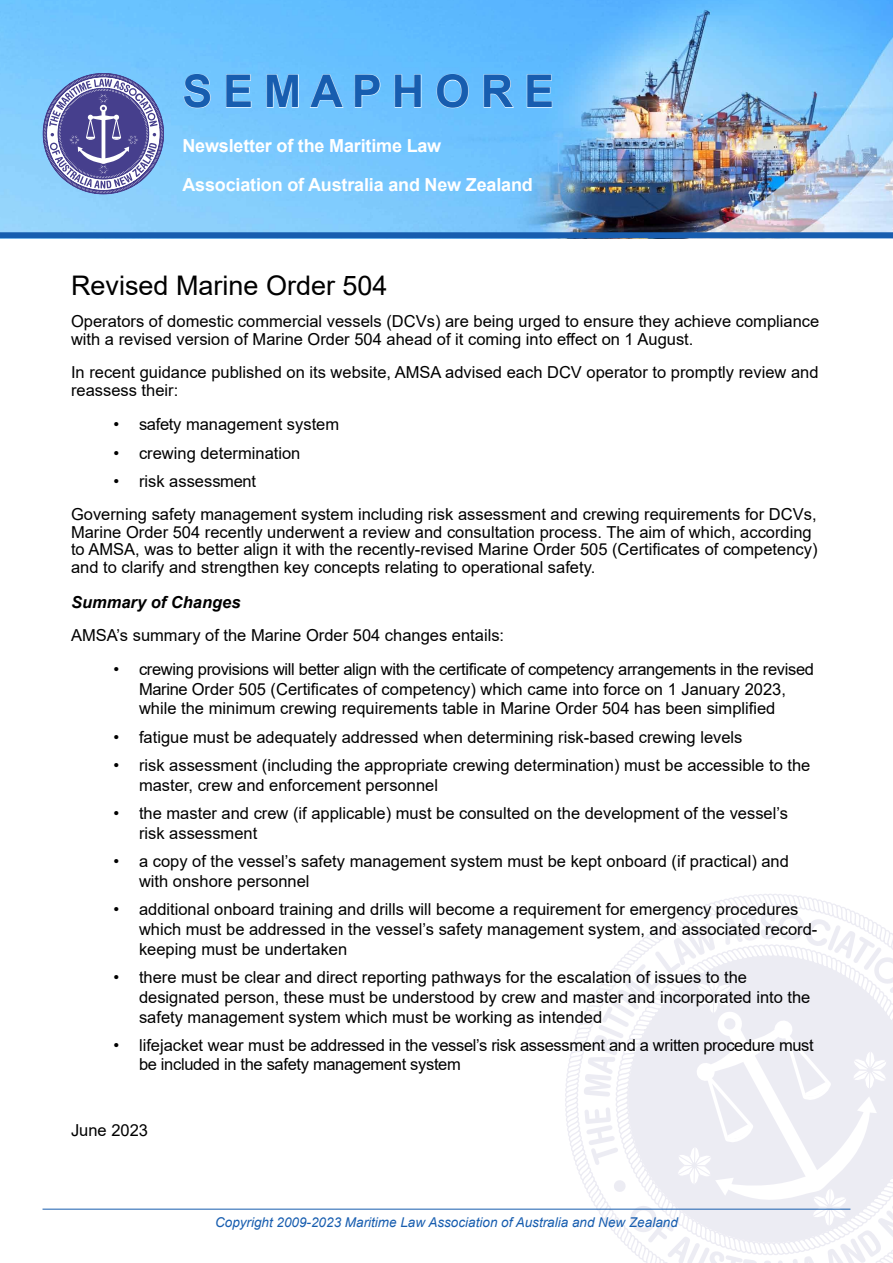
<style>
.page{position:relative;width:893px;height:1263px;background:#fff}
.page>*{position:absolute;margin:0;border:0;box-sizing:border-box;transform-origin:0 0}
.t1{font:700 45px "Arial";color:#175daf}
.t2{font:27px "Arial";color:#000}
.t3{font:700 18px/39px "Arial";letter-spacing:-.01em;color:#fff}
.t4{font:16.5px/19.8px "Arial";color:#000}
.t5{font:16.5px/19.2px "Arial";letter-spacing:-.02em;color:#000}
.t6{font:italic 700 16.5px "Arial";color:#000}
.t7{font:italic 13.5px "Arial";color:#175daf}
</style>
<div class="page">
<svg style="left:564px;top:1015px;width:20px;height:194px"></svg>
<svg style="left:697px;top:894px;width:148px;height:14px"></svg>
<svg style="left:584px;top:912px;width:309px;height:351px"></svg>
<hr style="left:43px;top:1209px;width:807px;height:1px;background:#175daf">
<img style="left:0;top:0;width:893px;height:232px">
<svg style="left:43px;top:73px;width:121px;height:121px;background:#7b87bd"></svg>
<div style="left:0;top:232px;width:893px;height:6px;background:#175daf"></div>
<svg style="left:183px;top:74px;width:28px;height:34px"></svg>
<svg style="left:226px;top:74px;width:26px;height:34px"></svg>
<svg style="left:266px;top:74px;width:33px;height:34px"></svg>
<svg style="left:309px;top:74px;width:35px;height:34px"></svg>
<svg style="left:354px;top:74px;width:27px;height:34px"></svg>
<svg style="left:394px;top:74px;width:28px;height:34px"></svg>
<svg style="left:436px;top:74px;width:33px;height:34px"></svg>
<svg style="left:483px;top:74px;width:31px;height:34px"></svg>
<svg style="left:526px;top:74px;width:26px;height:34px"></svg>
<h1 class="t1" style="left:182px;top:60px;width:373px">S E M A P H O R E</h1>
<p class="t3" style="left:182px;top:126px;width:352px">Newsletter of the Maritime Law<br>Association of Australia and New Zealand</p>
<h2 class="t2" style="left:71px;top:266px;width:318px">Revised Marine Order 504</h2>
<p class="t4" style="left:71px;top:312px;width:750px;line-height:17.9px">Operators of domestic commercial vessels (DCVs) are being urged to ensure they achieve compliance with a revised version of Marine Order 504 ahead of it coming into effect on 1 August.</p>
<p class="t4" style="left:71px;top:363px;width:749px;line-height:17.9px">In recent guidance published on its website, AMSA advised each DCV operator to promptly review and reassess their:</p>
<p class="t4" style="left:114px;top:415px;width:227px">• safety management system</p>
<p class="t4" style="left:114px;top:443px;width:188px">• crewing determination</p>
<p class="t4" style="left:71px;top:465px;width:747px;line-height:32.7px;text-indent:43px">• risk assessment<br>Governing safety management system including risk assessment and crewing requirements for DCVs,</p>
<p class="t4" style="left:71px;top:523px;width:748px;line-height:17.9px">Marine Order 504 recently underwent a review and consultation process. The aim of which, according to AMSA, was to better align it with the recently-revised Marine Order 505 (Certificates of competency) and to clarify and strengthen key concepts relating to operational safety.</p>
<p class="t6" style="left:71px;top:591px;width:171px">Summary of Changes</p>
<p class="t4" style="left:71px;top:625px;width:435px">AMSA’s summary of the Marine Order 504 changes entails:</p>
<p class="t4" style="left:139px;top:659px;width:676px;text-indent:-26px">• crewing provisions will better align with the certificate of competency arrangements in the revised<br>Marine Order 505 (Certificates of competency) which came into force on 1 January 2023, while the minimum crewing requirements table in Marine Order 504 has been simplified</p>
<p class="t4" style="left:114px;top:727px;width:630px">• fatigue must be adequately addressed when determining risk-based crewing levels</p>
<p class="t4" style="left:139px;top:755px;width:673px;text-indent:-26px">• risk assessment (including the appropriate crewing determination) must be accessible to the master, crew and enforcement personnel</p>
<p class="t4" style="left:139px;top:803px;width:651px;text-indent:-26px">• the master and crew (if applicable) must be consulted on the development of the vessel’s risk assessment</p>
<p class="t4" style="left:139px;top:851px;width:651px;text-indent:-26px">• a copy of the vessel’s safety management system must be kept onboard (if practical) and with onshore personnel</p>
<p class="t4" style="left:139px;top:899px;width:680px;text-indent:-26px">• additional onboard training and drills will become a requirement for emergency procedures which must be addressed in the vessel’s safety management system, and associated record&shy;keeping must be undertaken</p>
<p class="t4" style="left:139px;top:967px;width:673px;text-indent:-26px">• there must be clear and direct reporting pathways for the escalation of issues to the designated person, these must be understood by crew and master and incorporated into the safety management system which must be working as intended</p>
<p class="t5" style="left:139px;top:1036px;width:676px;text-indent:-26px">• lifejacket wear must be addressed in the vessel’s risk assessment and a written procedure must be included in the safety management system</p>
<p class="t4" style="left:71px;top:1120px;width:79px">June 2023</p>
<p class="t7" style="left:215px;top:1213px;width:464px">Copyright 2009-2023 Maritime Law Association of Australia and New Zealand</p>
</div>
